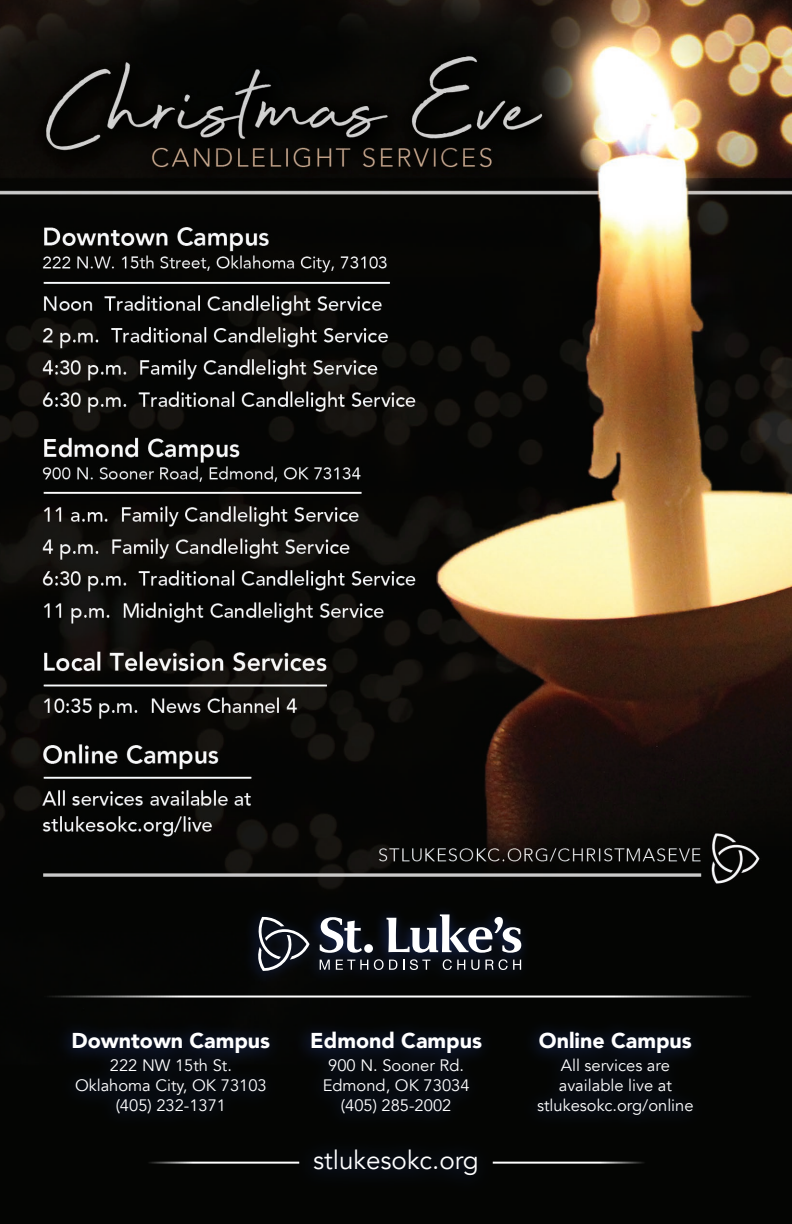
<style>
.page{position:relative;width:792px;height:1224px;background:#fff}
.page>*{position:absolute;margin:0;border:0;box-sizing:border-box;transform-origin:0 0}
.t1{font:26px "Avenir";color:#fff}
.t2{font:900 21.4px "Avenir";color:#fff}
.t3{font:16.6px/19.8px "Avenir";color:#fff;text-align:center}
</style>
<div class="page">
<img style="left:0;top:0;width:792px;height:1224px">
<div style="left:244px;top:903px;width:288px;height:82px;background:#253f8e;opacity:.7"></div>
<svg style="left:320px;top:917px;width:53px;height:36px"></svg>
<svg style="left:387px;top:914px;width:134px;height:39px"></svg>
<svg style="left:254px;top:916px;width:56px;height:56px"></svg>
<svg style="left:320px;top:960px;width:10px;height:10px"></svg>
<svg style="left:336px;top:960px;width:32px;height:10px"></svg>
<svg style="left:374px;top:959px;width:23px;height:11px"></svg>
<svg style="left:410px;top:959px;width:20px;height:11px"></svg>
<svg style="left:443px;top:959px;width:22px;height:11px"></svg>
<svg style="left:471px;top:960px;width:8px;height:10px"></svg>
<svg style="left:485px;top:959px;width:36px;height:11px"></svg>
<div style="left:55px;top:1019px;width:228px;height:110px;background:#253f8e;opacity:.7"></div>
<div style="left:294px;top:1019px;width:201px;height:110px;background:#253f8e;opacity:.7"></div>
<div style="left:521px;top:1019px;width:184px;height:113px;background:#253f8e;opacity:.7"></div>
<div style="left:293px;top:1134px;width:201px;height:62px;background:#253f8e;opacity:.7"></div>
<hr style="left:40px;top:996px;width:712px;height:2px;background:#fff">
<hr style="left:143px;top:1162px;width:156px;height:2px;background:#fff">
<hr style="left:493px;top:1162px;width:156px;height:2px;background:#fff">
<p class="t2" style="left:72px;top:1022px;width:200px">Downtown Campus</p>
<p class="t3" style="left:75px;top:1056px;width:193px">222 NW 15th St.<br>Oklahoma City, OK 73103 (405) 232-1371</p>
<p class="t2" style="left:310px;top:1022px;width:173px">Edmond Campus</p>
<p class="t3" style="left:323px;top:1056px;width:148px">900 N. Sooner Rd.<br>Edmond, OK 73034 (405) 285-2002</p>
<h1 class="t1" style="left:313px;top:1144px;width:167px">stlukesokc.org</h1>
<p class="t2" style="left:539px;top:1022px;width:155px">Online Campus</p>
<p class="t3" style="left:537px;top:1056px;width:158px">All services are available live at stlukesokc.org/online</p>
</div>
